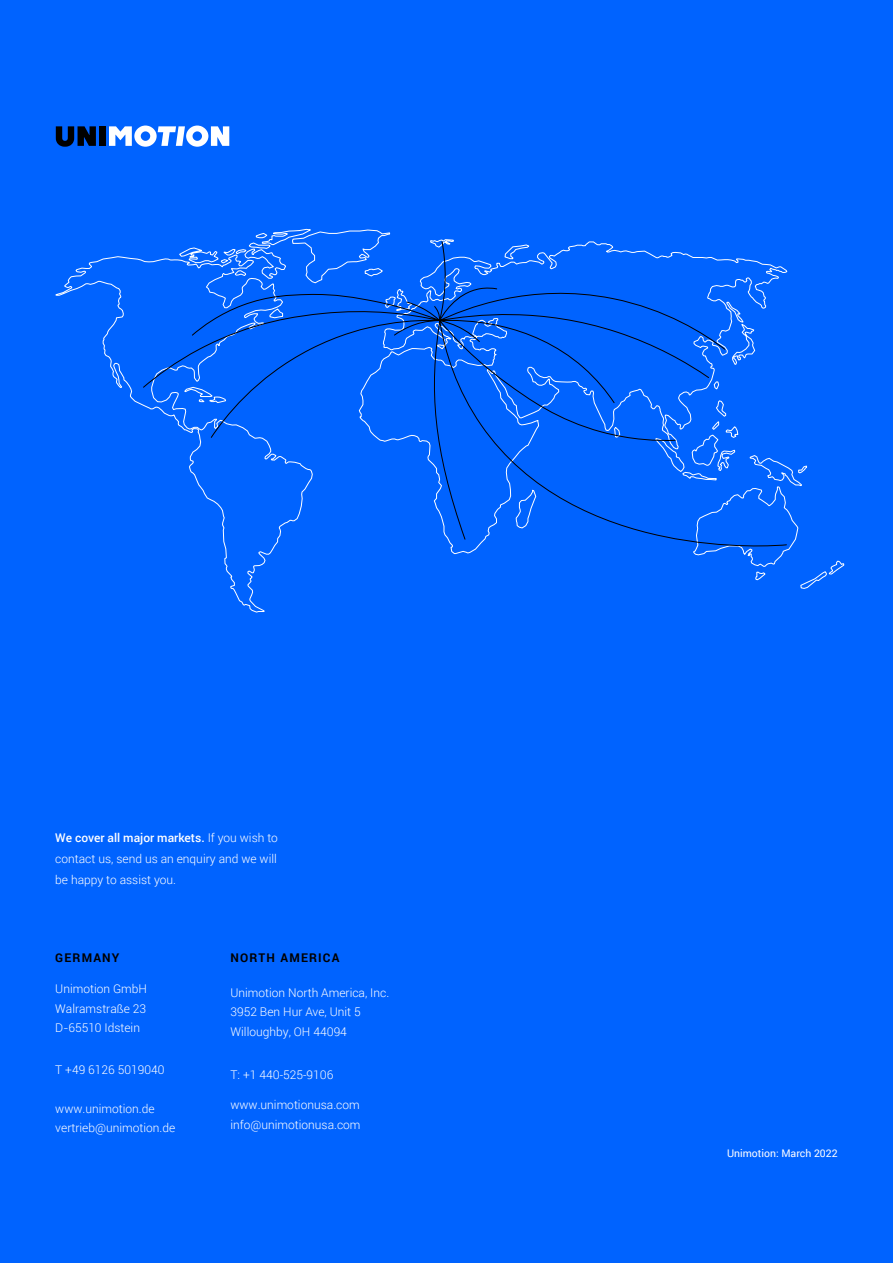
<style>
.page{position:relative;width:893px;height:1263px;background:#0063ff}
.page>*{position:absolute;margin:0;border:0;box-sizing:border-box;transform-origin:0 0}
.t1{font:300 12px/19.5px "Roboto";color:#fff}
.t2{font:700 12px "Roboto";letter-spacing:.1em;color:#000}
.t3{font:10.5px "Roboto";color:#fff}
.s1{font-weight:500}
</style>
<div class="page">
<svg style="left:56px;top:126px;width:40px;height:21px"></svg>
<div style="left:99px;top:126px;width:7px;height:20px;background:#000"></div>
<svg style="left:109px;top:126px;width:120px;height:21px"></svg>
<svg style="left:55px;top:228px;width:789px;height:385px"></svg>
<svg style="left:142px;top:282px;width:645px;height:280px"></svg>
<svg style="left:429px;top:241px;width:37px;height:299px"></svg>
<p class="t1" style="left:55px;top:827px;width:224px;line-height:21px;text-align:justify"><span class="s1">We cover all major markets.</span> If you wish to contact us, send us an enquiry and we will be happy to assist you.</p>
<p class="t2" style="left:55px;top:949px;width:66px">GERMANY</p>
<p class="t1" style="left:55px;top:978px;width:93px;text-align:justify">Unimotion GmbH Walramstraße 23<br>D-65510 Idstein</p>
<p class="t1" style="left:55px;top:1060px;width:111px">T +49 6126 5019040</p>
<p class="t1" style="left:55px;top:1098px;width:121px">www.unimotion.de vertrieb@unimotion.de</p>
<p class="t2" style="left:230px;top:949px;width:111px">NORTH AMERICA</p>
<p class="t1" style="left:230px;top:982px;width:160px">Unimotion North America, Inc.<br>3952 Ben Hur Ave, Unit 5<br>Willoughby, OH 44094</p>
<p class="t1" style="left:230px;top:1064px;width:104px">T: +1 440-525-9106</p>
<p class="t1" style="left:230px;top:1095px;width:132px">www.unimotionusa.com info@unimotionusa.com</p>
<p class="t3" style="left:727px;top:1145px;width:112px">Unimotion: March 2022</p>
</div>
